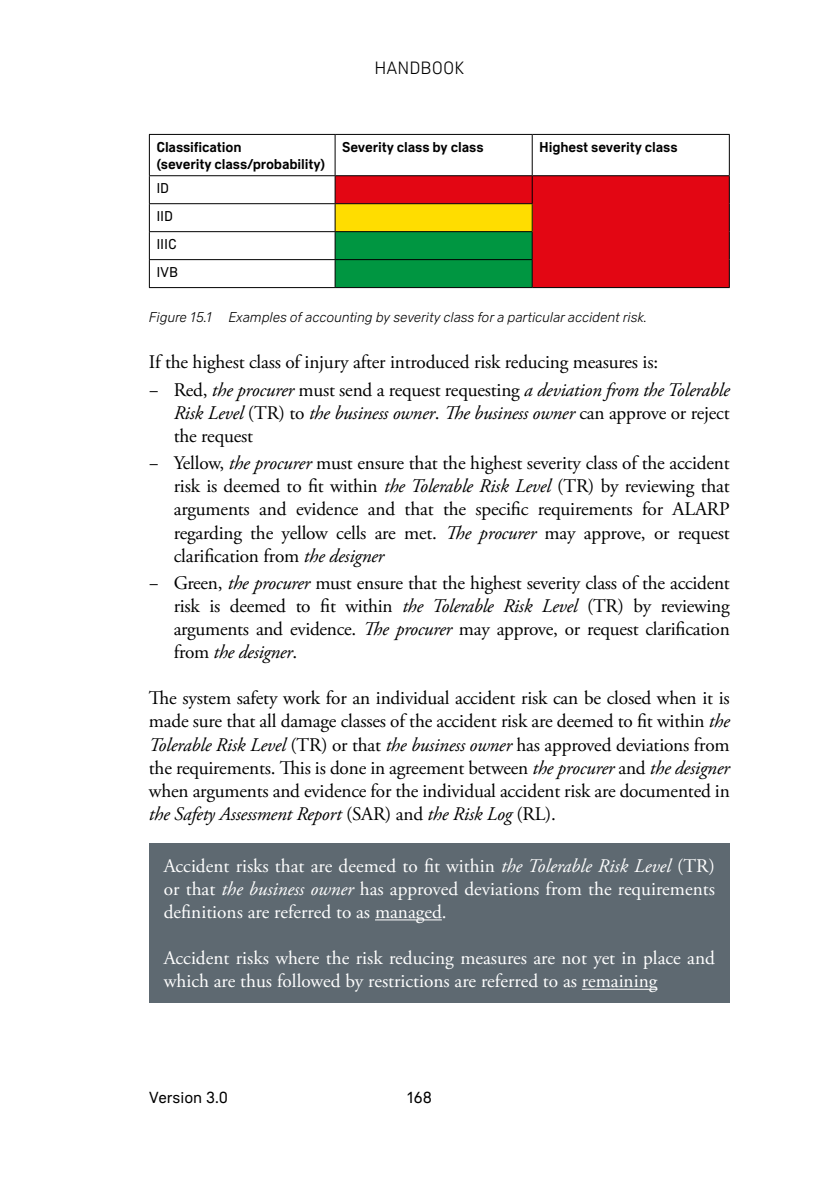
<style>
.page{position:relative;width:839px;height:1186px;background:#fff}
.page>*{position:absolute;margin:0;border:0;box-sizing:border-box;transform-origin:0 0}
.Brödtext{font:19.25px/23.1px "Adobe Garamond Pro";letter-spacing:-.01em;color:#000;text-align:justify}
.Brödtext-2{font:19.25px/23.1px "Adobe Garamond Pro";color:#fff;text-align:justify}
.t1{font:italic 19.25px/23.1px "Adobe Garamond Pro";letter-spacing:-.01em;color:#000;text-align:justify}
.Brödtext_utan_mellan{font:19.25px "Adobe Garamond Pro";letter-spacing:-.01em;color:#000}
.t2{font:300 17.5px "Forsvarsmakten Sans";color:#000}
.t3{font:15.75px "Forsvarsmakten Sans";color:#000}
.Table_rubrik{font:700 14px "Forsvarsmakten Sans";letter-spacing:-.01em;color:#000}
.t4{font:italic 300 14px "Forsvarsmakten Sans";letter-spacing:-.01em;color:#000}
.Table_bröd{font:14px "Forsvarsmakten Sans";letter-spacing:-.01em;color:#000}
.s1{font-family:"Minion Pro";font-style:normal}
.s2{font-style:normal}
.s3{font-family:"Minion Pro"}
.s4{font-style:italic}
</style>
<div class="page">
<div style="left:532px;top:176px;width:196px;height:111px;background:#e30613"></div>
<hr style="left:149px;top:134px;width:186px;height:1px;background:#000">
<hr style="left:149px;top:135px;width:1px;height:40px;background:#000">
<hr style="left:335px;top:134px;width:197px;height:1px;background:#000">
<hr style="left:334px;top:135px;width:1px;height:40px;background:#000">
<hr style="left:532px;top:134px;width:197px;height:1px;background:#000">
<hr style="left:531px;top:135px;width:1px;height:40px;background:#000">
<hr style="left:728px;top:135px;width:1px;height:40px;background:#000">
<hr style="left:149px;top:175px;width:186px;height:1px;background:#000">
<hr style="left:149px;top:203px;width:186px;height:1px;background:#000">
<hr style="left:149px;top:231px;width:186px;height:1px;background:#000">
<hr style="left:149px;top:259px;width:186px;height:1px;background:#000">
<svg style="left:149px;top:176px;width:1px;height:111px"></svg>
<hr style="left:149px;top:287px;width:186px;height:1px;background:#000">
<hr style="left:335px;top:175px;width:197px;height:1px;background:#000">
<hr style="left:532px;top:175px;width:197px;height:1px;background:#000">
<svg style="left:728px;top:176px;width:1px;height:111px"></svg>
<hr style="left:532px;top:287px;width:197px;height:1px;background:#000">
<svg style="left:334px;top:176px;width:198px;height:111px;background:#747f24"></svg>
<hr style="left:335px;top:287px;width:197px;height:1px;background:#000">
<div style="left:149px;top:843px;width:580px;height:159px;background:#5e6971"></div>
<hr style="left:375px;top:919px;width:67px;height:1px;background:#fff">
<hr style="left:581px;top:988px;width:76px;height:1px;background:#fff">
<p class="t2" style="left:374px;top:57px;width:91px">HANDBOOK</p>
<p class="Table_rubrik" style="left:156px;top:138px;width:87px">Classification</p>
<p class="Table_rubrik" style="left:156px;top:155px;width:170px">(severity class/probability)</p>
<p class="Table_rubrik" style="left:342px;top:138px;width:143px">Severity class by class</p>
<p class="Table_rubrik" style="left:539px;top:138px;width:140px">Highest severity class</p>
<p class="Table_bröd" style="left:156px;top:180px;width:14px">ID</p>
<p class="Table_bröd" style="left:156px;top:208px;width:18px">IID</p>
<p class="Table_bröd" style="left:156px;top:235px;width:22px">IIIC</p>
<p class="Table_bröd" style="left:156px;top:263px;width:23px">IVB</p>
<p class="t4" style="left:149px;top:308px;width:499px">Figure 15.1 Examples of accounting by severity class for a particular accident risk.</p>
<p class="Brödtext_utan_mellan" style="left:149px;top:350px;width:510px">If the highest class of injury after introduced risk reducing measures is:</p>
<p class="t1" style="left:174px;top:379px;width:557px;text-indent:-25px"><span class="s1">–</span> <span class="s2">Red,</span> the procurer <span class="s2">must send a request requesting</span> a deviation from the Tolerable Risk Level <span class="s2">(TR) to</span> the business owner<span class="s2">.</span> The business owner <span class="s2">can approve or reject the request</span></p>
<p class="Brödtext" style="left:174px;top:452px;width:557px;text-indent:-25px"><span class="s3">–</span> Yellow, <span class="s4">the procurer</span> must ensure that the highest severity class of the accident risk is deemed to fit within <span class="s4">the Tolerable Risk Level</span> (TR) by reviewing that arguments and evidence and that the specific requirements for ALARP regarding the yellow cells are met. <span class="s4">The procurer</span> may approve, or request clarification from <span class="s4">the designer</span></p>
<p class="Brödtext" style="left:174px;top:572px;width:557px;text-indent:-25px"><span class="s3">–</span> Green, <span class="s4">the procurer</span> must ensure that the highest severity class of the accident risk is deemed to fit within <span class="s4">the Tolerable Risk Level</span> (TR) by reviewing arguments and evidence. <span class="s4">The procurer</span> may approve, or request clarification from <span class="s4">the designer</span>.</p>
<p class="Brödtext" style="left:149px;top:687px;width:582px">The system safety work for an individual accident risk can be closed when it is made sure that all damage classes of the accident risk are deemed to fit within <span class="s4">the Tolerable Risk Level</span> (TR) or that <span class="s4">the business owner</span> has approved deviations from the requirements. This is done in agreement between <span class="s4">the procurer</span> and <span class="s4">the designer </span>when arguments and evidence for the individual accident risk are documented in <span class="s4">the Safety Assessment Report</span> (SAR) and <span class="s4">the Risk Log</span> (RL).</p>
<p class="Brödtext-2" style="left:164px;top:855px;width:552px">Accident risks that are deemed to fit within <span class="s4">the Tolerable Risk Level</span> (TR) or that <span class="s4">the business owner</span> has approved deviations from the requirements definitions are referred to as managed.</p>
<p class="Brödtext-2" style="left:164px;top:947px;width:552px">Accident risks where the risk reducing measures are not yet in place and which are thus followed by restrictions are referred to as remaining</p>
<p class="t3" style="left:149px;top:1087px;width:81px">Version 3.0</p>
<p class="t3" style="left:407px;top:1087px;width:26px">168</p>
</div>
